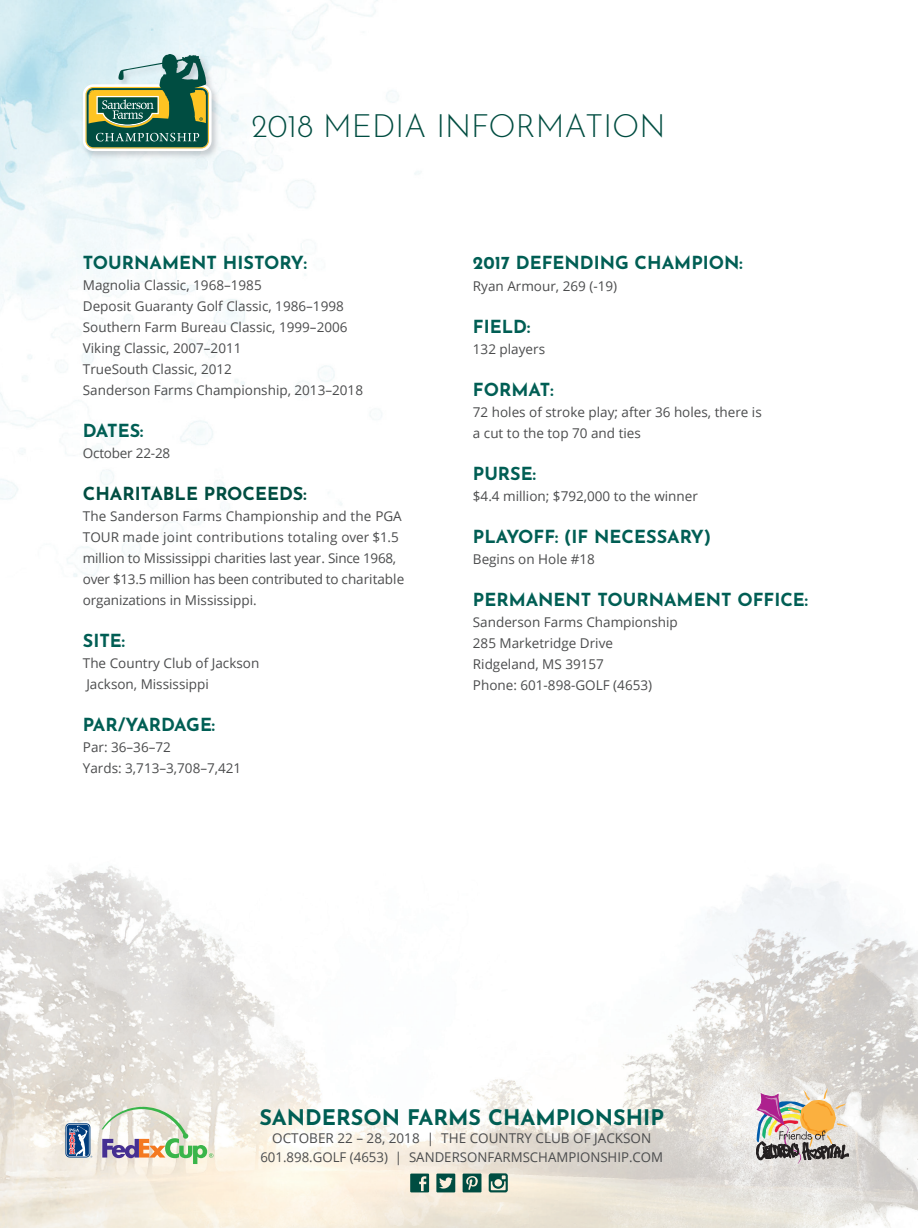
<style>
.page{position:relative;width:918px;height:1228px;background:#fff}
.page>*{position:absolute;margin:0;border:0;box-sizing:border-box;transform-origin:0 0}
.t1{font:300 31.65px "Josefin Sans";color:#004d41}
.t2{font:700 21.45px "Josefin Sans";color:#005e54}
.t3{font:700 18px "Josefin Sans";color:#005e54}
.t4{font:700 18px "Josefin Sans";color:#004d41}
.t5{font:13.5px/21px "Open Sans";color:#4b4c4d}
</style>
<div class="page">
<img style="left:0;top:866px;width:918px;height:362px">
<img style="left:0;top:104px;width:102px;height:473px">
<img style="left:207px;top:104px;width:213px;height:407px">
<svg style="left:756px;top:1088px;width:93px;height:76px;background:#c0ac9d"></svg>
<svg style="left:65px;top:1123px;width:25px;height:35px"></svg>
<div style="left:66px;top:1124px;width:23px;height:33px;background:#98b0ca;border-radius:3px"></div>
<div style="left:67px;top:1125px;width:22px;height:31px;background:#013d7d;border-radius:3px"></div>
<svg style="left:69px;top:1125px;width:23px;height:33px"></svg>
<svg style="left:102px;top:1107px;width:111px;height:57px"></svg>
<svg style="left:463px;top:1174px;width:18px;height:18px"></svg>
<svg style="left:410px;top:1174px;width:19px;height:18px"></svg>
<svg style="left:489px;top:1173px;width:19px;height:19px"></svg>
<svg style="left:436px;top:1174px;width:19px;height:18px"></svg>
<img style="left:81px;top:53px;width:140px;height:107px">
<svg style="left:83px;top:54px;width:129px;height:97px;background:#76987e"></svg>
<h1 class="t1" style="left:252px;top:101px;width:415px">2018 MEDIA INFORMATION</h1>
<h3 class="t3" style="left:83px;top:247px;width:226px">TOURNAMENT HISTORY:</h3>
<p class="t5" style="left:83px;top:274px;width:282px">Magnolia Classic, 1968–1985<br>Deposit Guaranty Golf Classic, 1986–1998<br>Southern Farm Bureau Classic, 1999–2006<br>Viking Classic, 2007–2011<br>TrueSouth Classic, 2012<br>Sanderson Farms Championship, 2013–2018</p>
<h3 class="t3" style="left:83px;top:415px;width:62px">DATES:</h3>
<p class="t5" style="left:83px;top:442px;width:89px">October 22-28</p>
<h3 class="t4" style="left:83px;top:478px;width:225px">CHARITABLE PROCEEDS:</h3>
<p class="t5" style="left:83px;top:505px;width:323px">The Sanderson Farms Championship and the PGA TOUR made joint contributions totaling over $1.5 million to Mississippi charities last year. Since 1968, over $13.5 million has been contributed to charitable organizations in Mississippi.</p>
<h3 class="t3" style="left:83px;top:625px;width:44px">SITE:</h3>
<p class="t5" style="left:83px;top:652px;width:178px">The Country Club of Jackson<br>Jackson, Mississippi</p>
<h3 class="t3" style="left:83px;top:709px;width:134px">PAR/YARDAGE:</h3>
<p class="t5" style="left:83px;top:736px;width:160px">Par: 36–36–72<br>Yards: 3,713–3,708–7,421</p>
<h3 class="t3" style="left:473px;top:247px;width:271px">2017 DEFENDING CHAMPION:</h3>
<p class="t5" style="left:473px;top:275px;width:146px">Ryan Armour, 269 (-19)</p>
<h3 class="t3" style="left:473px;top:310px;width:59px">FIELD:</h3>
<p class="t5" style="left:473px;top:338px;width:74px">132 players</p>
<h3 class="t3" style="left:473px;top:374px;width:82px">FORMAT:</h3>
<p class="t5" style="left:473px;top:401px;width:290px">72 holes of stroke play; after 36 holes, there is a cut to the top 70 and ties</p>
<h3 class="t3" style="left:473px;top:458px;width:65px">PURSE:</h3>
<p class="t5" style="left:473px;top:485px;width:227px">$4.4 million; $792,000 to the winner</p>
<h3 class="t3" style="left:473px;top:521px;width:240px">PLAYOFF: (IF NECESSARY)</h3>
<p class="t5" style="left:473px;top:548px;width:124px">Begins on Hole #18</p>
<h3 class="t3" style="left:473px;top:584px;width:337px">PERMANENT TOURNAMENT OFFICE:</h3>
<p class="t5" style="left:473px;top:611px;width:206px">Sanderson Farms Championship<br>285 Marketridge Drive<br>Ridgeland, MS 39157<br>Phone: 601-898-GOLF (4653)</p>
<h2 class="t2" style="left:259px;top:1098px;width:406px">SANDERSON FARMS CHAMPIONSHIP</h2>
<p class="t5" style="left:260px;top:1129px;width:404px;line-height:18.5px;text-align:center">OCTOBER 22 – 28, 2018 | THE COUNTRY CLUB OF JACKSON<br>601.898.GOLF (4653) | SANDERSONFARMSCHAMPIONSHIP.COM</p>
</div>
